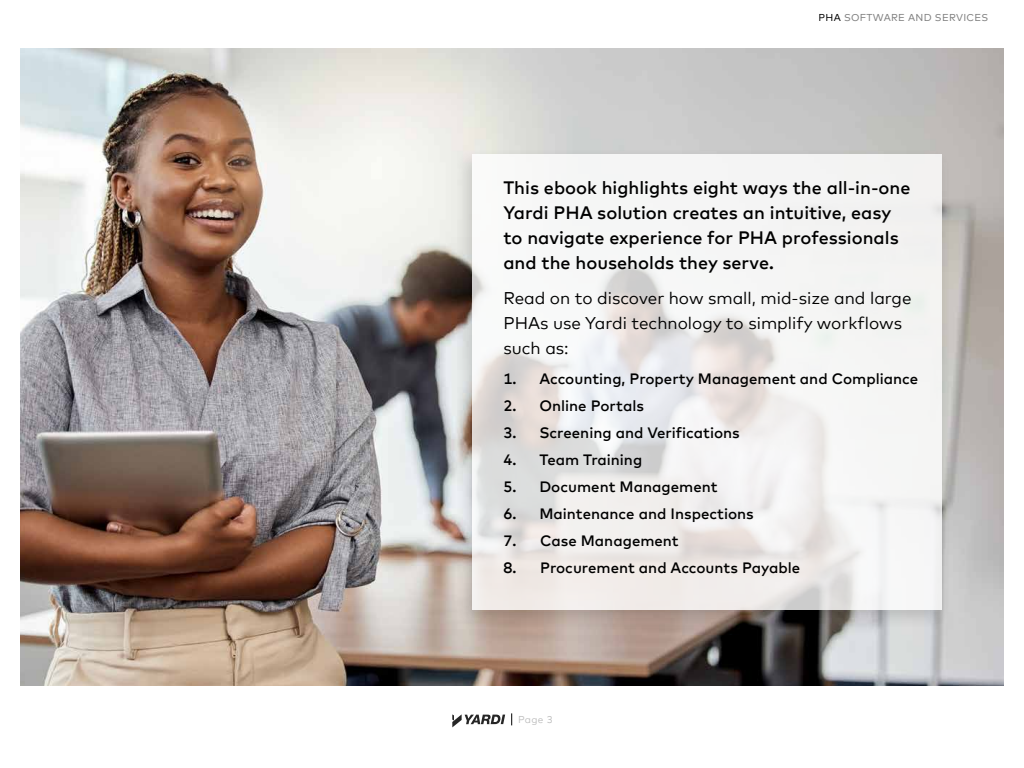
<style>
.page{position:relative;width:1024px;height:768px;background:#fff}
.page>*{position:absolute;margin:0;border:0;box-sizing:border-box;transform-origin:0 0}
.t1{font:500 18px/25px "Mark Offc Pro";color:#000}
.t2{font:17px/25px "Mark Offc Pro";color:#000}
.t3{font:500 15px "Mark Offc Pro";color:#000}
.t4{font:10px "Mark Offc Pro";letter-spacing:.03em;color:#7f7f7f}
.t5{font:10px "Mark Offc Pro";color:#bfbfbf}
.s1{color:#000}
</style>
<div class="page">
<img style="left:21px;top:48px;width:982px;height:637px">
<svg style="left:452px;top:714px;width:53px;height:13px"></svg>
<svg style="left:511px;top:713px;width:1px;height:12px"></svg>
<div style="left:454px;top:146px;width:499px;height:484px;background:#000;opacity:.19"></div>
<svg style="left:472px;top:155px;width:470px;height:455px;fill:#f3f3f3"></svg>
<p class="t4" style="left:819px;top:10px;width:171px"><span class="s1">PHA</span> SOFTWARE AND SERVICES</p>
<p class="t1" style="left:503px;top:173px;width:409px">This ebook highlights eight ways the all-in-one Yardi PHA solution creates an intuitive, easy to navigate experience for PHA professionals and the households they serve.</p>
<p class="t2" style="left:503px;top:284px;width:410px">Read on to discover how small, mid-size and large<br>PHAs use Yardi technology to simplify workflows such as:</p>
<p class="t3" style="left:503px;top:367px;width:416px">1. Accounting, Property Management and Compliance</p>
<p class="t3" style="left:503px;top:394px;width:142px">2. Online Portals</p>
<p class="t3" style="left:503px;top:421px;width:238px">3. Screening and Verifications</p>
<p class="t3" style="left:503px;top:448px;width:140px">4. Team Training</p>
<p class="t3" style="left:503px;top:475px;width:216px">5. Document Management</p>
<p class="t3" style="left:503px;top:502px;width:252px">6. Maintenance and Inspections</p>
<p class="t3" style="left:503px;top:529px;width:177px">7. Case Management</p>
<p class="t3" style="left:503px;top:556px;width:298px">8. Procurement and Accounts Payable</p>
<p class="t5" style="left:518px;top:712px;width:36px">Page 3</p>
</div>
